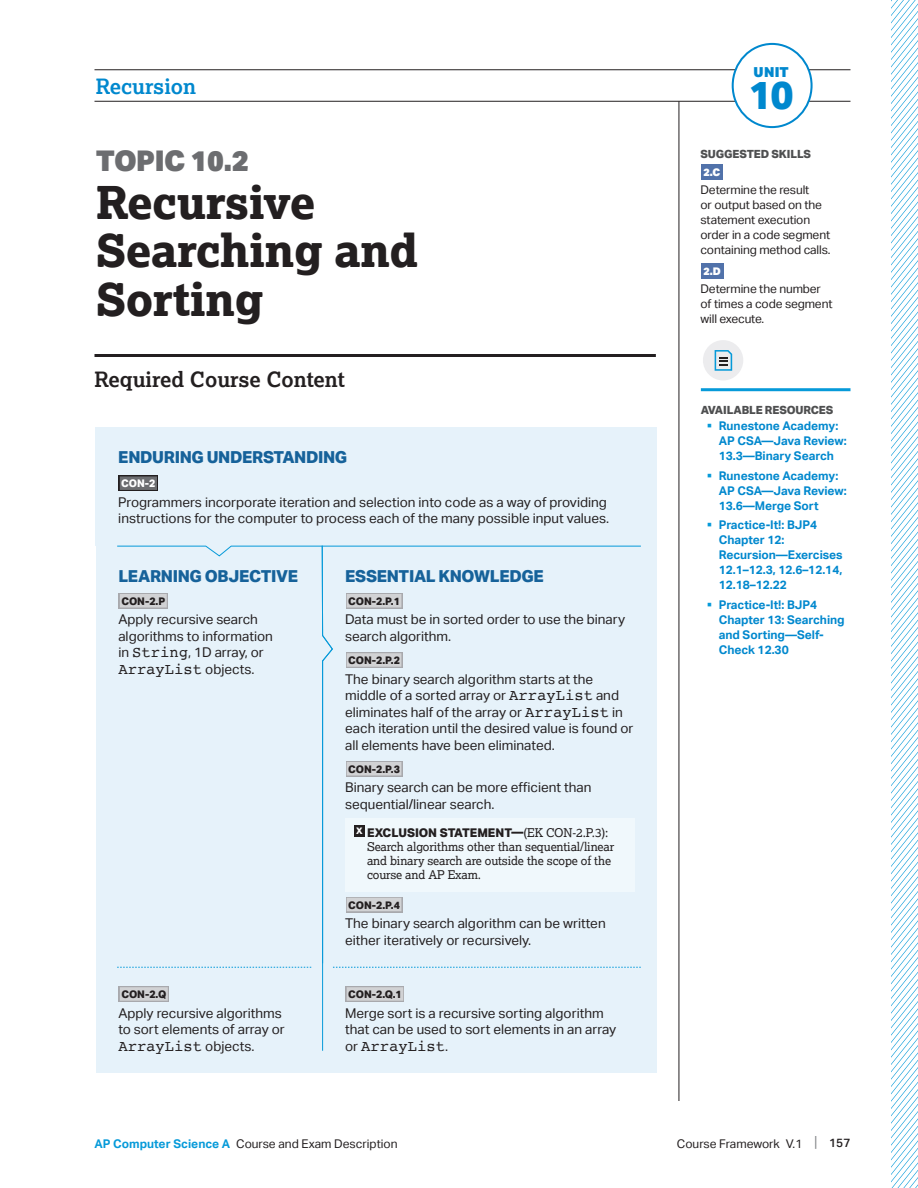
<style>
.page{position:relative;width:918px;height:1188px;background:#fff}
.page>*{position:absolute;margin:0;border:0;box-sizing:border-box;transform-origin:0 0}
.t1{font:800 45px/48px "Lexia";letter-spacing:-.01em;color:#231f20}
.t2{font:800 39.3px "Aktiv Grotesk";color:#0088ce}
.t3{font:900 28.5px "Aktiv Grotesk";letter-spacing:-.02em;color:#6c6d70}
.t4{font:700 21px "Lexia";color:#231f20}
.t5{font:700 21px "Lexia";color:#0088ce}
.t6{font:800 16.5px "Aktiv Grotesk";letter-spacing:-.02em;color:#16629a}
.t7{font:15.6px "Courier";color:#231f20}
.t8{font:900 13.8px "Aktiv Grotesk";color:#0088ce}
.t9{font:13.5px/16.5px "Aktiv Grotesk";color:#231f20}
.t10{font:700 12px/15px "Aktiv Grotesk";letter-spacing:-.005em;color:#0088ce}
.t11{font:12px/15px "Aktiv Grotesk";letter-spacing:-.01em;color:#231f20}
.t12{font:12px/14.2px "Lexia";letter-spacing:-.01em;color:#231f20}
.t13{font:800 12px "Aktiv Grotesk";color:#231f20}
.t14{font:800 11.25px "Aktiv Grotesk";letter-spacing:-.01em;color:#4e4f50}
.t15{font:800 10.5px "Aktiv Grotesk";color:#231f20}
.t16{font:900 10.5px "Aktiv Grotesk";color:#fff}
.t17{font:800 10.5px "Aktiv Grotesk";color:#fff}
.s1{font-family:"Courier";font-size:15.6px}
.s2{font-family:"Aktiv Grotesk";font-size:13.5px}
.s3{font-family:"Lexia";font-weight:400}
.s4{color:#069ad9}
.s5{font-weight:700;color:#069ad9}
.s6{font-size:15px;color:#808285}
.s7{font-weight:500}
</style>
<div class="page">
<hr style="left:94px;top:69px;width:756px;height:1px;background:#231f20">
<hr style="left:94px;top:101px;width:756px;height:1px;background:#231f20">
<hr style="left:679px;top:101px;width:1px;height:1000px;background:#231f20">
<hr style="left:94px;top:354px;width:562px;height:3px;background:#231f20">
<div style="left:733px;top:44px;width:79px;height:83px;background:#fff;border-radius:50%"></div>
<div style="left:732px;top:43px;width:81px;height:85px;border:2px solid #0088ce;border-radius:50%"></div>
<div style="left:96px;top:546px;width:227px;height:421px;background:#e6f2fa"></div>
<div style="left:96px;top:427px;width:561px;height:119px;background:#e6f2fa"></div>
<div style="left:119px;top:475px;width:39px;height:16px;background:#231f20"></div>
<div style="left:120px;top:476px;width:37px;height:14px;background:#6c6d70"></div>
<div style="left:323px;top:546px;width:334px;height:421px;background:#e6f2fa"></div>
<div style="left:96px;top:967px;width:227px;height:106px;background:#e6f2fa"></div>
<div style="left:323px;top:967px;width:334px;height:106px;background:#e6f2fa"></div>
<svg style="left:117px;top:545px;width:524px;height:506px"></svg>
<hr style="left:701px;top:388px;width:149px;height:3px;background:#069ad9">
<div style="left:703px;top:340px;width:40px;height:40px;background:#ececee;border-radius:50%"></div>
<svg style="left:715px;top:350px;width:17px;height:21px"></svg>
<div style="left:701px;top:164px;width:22px;height:15px;background:#5172aa"></div>
<div style="left:701px;top:263px;width:22px;height:15px;background:#5172aa"></div>
<svg style="left:891px;top:0;width:27px;height:1188px"></svg>
<h3 class="t5" style="left:96px;top:73px;width:102px">Recursion</h3>
<h3 class="t3" style="left:96px;top:143px;width:154px">TOPIC 10.2</h3>
<h1 class="t1" style="left:96px;top:178px;width:324px">Recursive<br>Searching and<br>Sorting</h1>
<h3 class="t4" style="left:94px;top:366px;width:252px">Required Course Content</h3>
<p class="t6" style="left:118px;top:447px;width:231px">ENDURING UNDERSTANDING</p>
<p class="t17" style="left:121px;top:477px;width:36px">CON-2</p>
<p class="t9" style="left:118px;top:494px;width:493px">Programmers incorporate iteration and selection into code as a way of providing instructions for the computer to process each of the many possible input values.</p>
<p class="t6" style="left:118px;top:565px;width:181px">LEARNING OBJECTIVE</p>
<p class="t15" style="left:121px;top:594px;width:45px">CON-2.P</p>
<p class="t9" style="left:118px;top:611px;width:156px">Apply recursive search algorithms to information in <span class="s1">String</span>, 1D array, or</p>
<p class="t7" style="left:118px;top:657px;width:138px">ArrayList <span class="s2">objects.</span></p>
<p class="t15" style="left:121px;top:988px;width:46px">CON-2.Q</p>
<p class="t9" style="left:118px;top:1005px;width:168px">Apply recursive algorithms to sort elements of array or</p>
<p class="t7" style="left:118px;top:1034px;width:138px">ArrayList <span class="s2">objects.</span></p>
<p class="t6" style="left:345px;top:565px;width:200px">ESSENTIAL KNOWLEDGE</p>
<p class="t15" style="left:348px;top:594px;width:53px">CON-2.P.1</p>
<p class="t9" style="left:345px;top:611px;width:282px">Data must be in sorted order to use the binary search algorithm.</p>
<p class="t15" style="left:348px;top:654px;width:53px">CON-2.P.2</p>
<p class="t9" style="left:345px;top:671px;width:290px">The binary search algorithm starts at the middle of a sorted array or <span class="s1">ArrayList</span> and eliminates half of the array or <span class="s1">ArrayList</span> in each iteration until the desired value is found or all elements have been eliminated.</p>
<p class="t15" style="left:348px;top:762px;width:53px">CON-2.P.3</p>
<p class="t9" style="left:345px;top:779px;width:248px">Binary search can be more efficient than sequential/linear search.</p>
<p class="t13" style="left:356px;top:825px;width:254px"><sup>X</sup> EXCLUSION STATEMENT—<span class="s3">(EK CON-2.P.3):</span></p>
<p class="t12" style="left:367px;top:839px;width:249px">Search algorithms other than sequential/linear and binary search are outside the scope of the course and AP Exam.</p>
<p class="t15" style="left:348px;top:898px;width:53px">CON-2.P.4</p>
<p class="t9" style="left:345px;top:915px;width:262px">The binary search algorithm can be written either iteratively or recursively.</p>
<p class="t15" style="left:348px;top:988px;width:55px">CON-2.Q.1</p>
<p class="t9" style="left:345px;top:1005px;width:273px">Merge sort is a recursive sorting algorithm that can be used to sort elements in an array</p>
<p class="t7" style="left:345px;top:1034px;width:104px"><span class="s2">or</span> ArrayList<span class="s2">.</span></p>
<p class="t8" style="left:754px;top:63px;width:37px">UNIT</p>
<h2 class="t2" style="left:749px;top:70px;width:47px">10</h2>
<p class="t14" style="left:700px;top:146px;width:112px">SUGGESTED SKILLS</p>
<p class="t16" style="left:704px;top:165px;width:18px">2.C</p>
<p class="t11" style="left:700px;top:182px;width:132px">Determine the result<br>or output based on the statement execution order in a code segment containing method calls.</p>
<p class="t16" style="left:704px;top:264px;width:19px">2.D</p>
<p class="t11" style="left:700px;top:281px;width:134px">Determine the number of times a code segment will execute.</p>
<p class="t14" style="left:701px;top:403px;width:134px">AVAILABLE RESOURCES</p>
<p class="t10" style="left:719px;top:419px;width:129px;text-indent:-12px"><span class="s4">▪</span> Runestone Academy:<br>AP CSA—Java Review:<br>13.3—Binary Search</p>
<p class="t10" style="left:719px;top:468px;width:129px;text-indent:-12px"><span class="s4">▪</span> Runestone Academy:<br>AP CSA—Java Review:<br>13.6—Merge Sort</p>
<p class="t10" style="left:719px;top:518px;width:125px;text-indent:-12px"><span class="s4">▪</span> Practice-It!: BJP4<br>Chapter 12:<br>Recursion—Exercises<br>12.1–12.3, 12.6–12.14,<br>12.18–12.22</p>
<p class="t10" style="left:719px;top:597px;width:127px;text-indent:-12px"><span class="s4">▪</span> Practice-It!: BJP4<br>Chapter 13: Searching and Sorting—Self-<br>Check 12.30</p>
<p class="t11" style="left:94px;top:1136px;width:305px"><span class="s5">AP Computer Science A</span> Course and Exam Description</p>
<p class="t11" style="left:677px;top:1136px;width:175px">Course Framework V.1 <span class="s6">|</span> <span class="s7">157</span></p>
</div>
